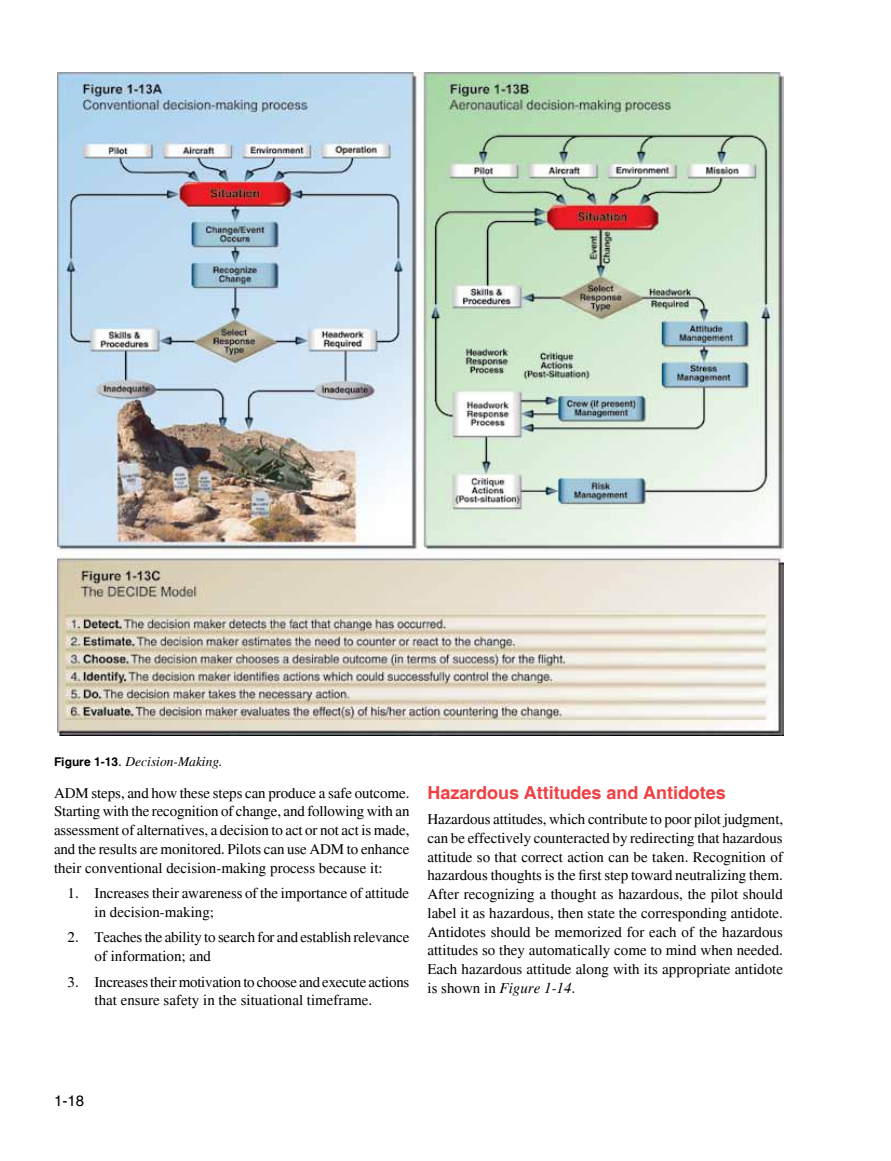
<style>
.page{position:relative;width:891px;height:1161px;background:#fff}
.page>*{position:absolute;margin:0;border:0;box-sizing:border-box;transform-origin:0 0}
.t1{font:700 18px "Helvetica";letter-spacing:-.005em;color:#ef4144}
.t2{font:15px/18.8px "Times";color:#000}
.t3{font:15px "Helvetica";color:#000}
.t4{font:italic 13.5px "Times";color:#000}
.s1{font-family:"Helvetica";font-weight:700;font-style:normal;font-size:12px}
.s2{font-style:normal;font-size:15px}
.s3{font-style:italic}
</style>
<div class="page">
<img style="left:57px;top:72px;width:726px;height:663px">
<p class="t4" style="left:54px;top:754px;width:170px"><span class="s1">Figure 1-13</span><span class="s2">.</span> Decision-Making.</p>
<p class="t2" style="left:54px;top:783px;width:357px;text-align:justify">ADM steps, and how these steps can produce a safe outcome.<br>Starting with the recognition of change, and following with an assessment of alternatives, a decision to act or not act is made, and the results are monitored. Pilots can use ADM to enhance their conventional decision-making process because it:</p>
<p class="t2" style="left:94px;top:884px;width:316px;text-indent:-27px">1. Increases their awareness of the importance of attitude in decision-making;</p>
<p class="t2" style="left:94px;top:928px;width:316px;text-indent:-27px">2. Teaches the ability to search for and establish relevance of information; and</p>
<p class="t2" style="left:94px;top:972px;width:316px;text-indent:-27px">3. Increases their motivation to choose and execute actions that ensure safety in the situational timeframe.</p>
<p class="t1" style="left:428px;top:782px;width:300px">Hazardous Attitudes and Antidotes</p>
<p class="t2" style="left:428px;top:810px;width:357px;text-align:justify">Hazardous attitudes, which contribute to poor pilot judgment, can be effectively counteracted by redirecting that hazardous attitude so that correct action can be taken. Recognition of hazardous thoughts is the first step toward neutralizing them.<br>After recognizing a thought as hazardous, the pilot should label it as hazardous, then state the corresponding antidote.<br>Antidotes should be memorized for each of the hazardous attitudes so they automatically come to mind when needed.<br>Each hazardous attitude along with its appropriate antidote is shown in <span class="s3">Figure 1-14</span>.</p>
<p class="t3" style="left:54px;top:1092px;width:32px">1-18</p>
</div>
